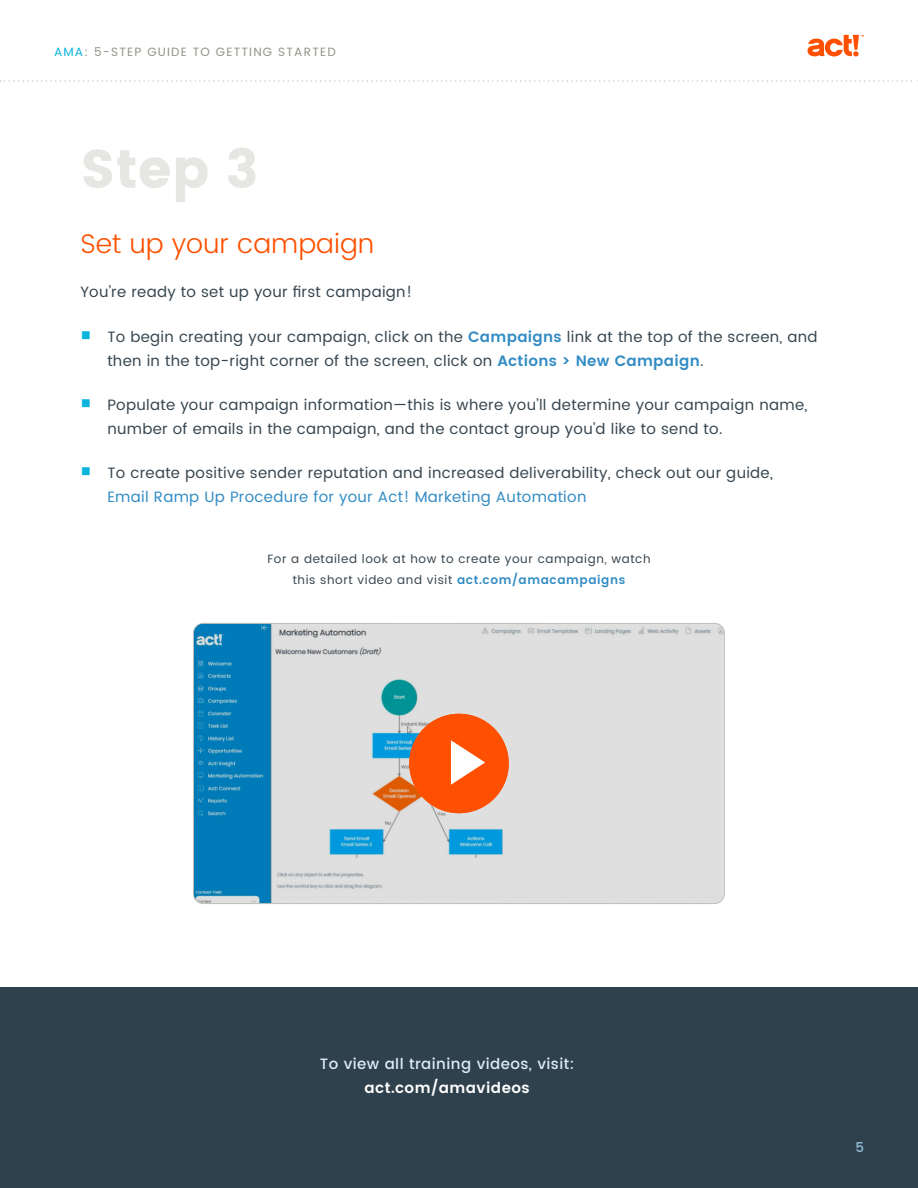
<style>
.page{position:relative;width:918px;height:1188px;background:#fff}
.page>*{position:absolute;margin:0;border:0;box-sizing:border-box;transform-origin:0 0}
.t1{font:54px "Poppins";color:#e6e6e3}
.t2{font:300 27px "Poppins";color:#fe5000}
.t3{font:15px/24px "Poppins";letter-spacing:.02em;color:#374650}
.t4{font:500 15px "Poppins";letter-spacing:.03em;color:#deedf5}
.t5{font:600 15px "Poppins";letter-spacing:.03em;color:#fff}
.t6{font:500 13.5px "Poppins";color:#add1e8}
.t7{font:12px/21px "Poppins";letter-spacing:.05em;color:#374650;text-align:center}
.t8{font:12px "Poppins";letter-spacing:.1em;color:#939389}
.s1{color:#0ab4dc}
.s2{font-family:"Minion Pro";font-size:27px;color:#0ab4dc}
.s3{font-weight:600;color:#328cc3}
.s4{color:#328cc3}
</style>
<div class="page">
<svg style="left:808px;top:35px;width:56px;height:21px"></svg>
<svg style="left:0;top:80px;width:918px;height:2px"></svg>
<div style="left:0;top:987px;width:918px;height:201px;background:#2f414c"></div>
<svg style="left:193px;top:623px;width:531px;height:281px;background:#b6cbd5"></svg>
<div style="left:409px;top:714px;width:100px;height:99px;background:#fe5000;border-radius:50%"></div>
<svg style="left:451px;top:740px;width:34px;height:45px"></svg>
<p class="t8" style="left:54px;top:44px;width:283px"><span class="s1">AMA</span>: 5-STEP GUIDE TO GETTING STARTED</p>
<h1 class="t1" style="left:80px;top:138px;width:180px">Step 3</h1>
<h2 class="t2" style="left:80px;top:224px;width:296px">Set up your campaign</h2>
<p class="t3" style="left:80px;top:281px;width:333px">You’re ready to set up your first campaign!</p>
<p class="t3" style="left:107px;top:325px;width:712px;text-indent:-27px"><span class="s2">■</span> To begin creating your campaign, click on the <span class="s3">Campaigns</span> link at the top of the screen, and then in the top-right corner of the screen, click on <span class="s3">Actions &gt; New Campaign</span>.</p>
<p class="t3" style="left:107px;top:393px;width:701px;text-indent:-27px"><span class="s2">■</span> Populate your campaign information—this is where you’ll determine your campaign name, number of emails in the campaign, and the contact group you’d like to send to.</p>
<p class="t3" style="left:107px;top:461px;width:667px;text-indent:-27px"><span class="s2">■</span> To create positive sender reputation and increased deliverability, check out our guide,<br><span class="s4">Email Ramp Up Procedure for your Act! Marketing Automation</span></p>
<p class="t7" style="left:267px;top:549px;width:385px">For a detailed look at how to create your campaign, watch this short video and visit <span class="s3">act.com/amacampaigns</span></p>
<p class="t4" style="left:320px;top:1053px;width:256px">To view all training videos, visit:</p>
<p class="t5" style="left:364px;top:1076px;width:167px">act.com/amavideos</p>
<p class="t6" style="left:855px;top:1137px;width:10px">5</p>
</div>
